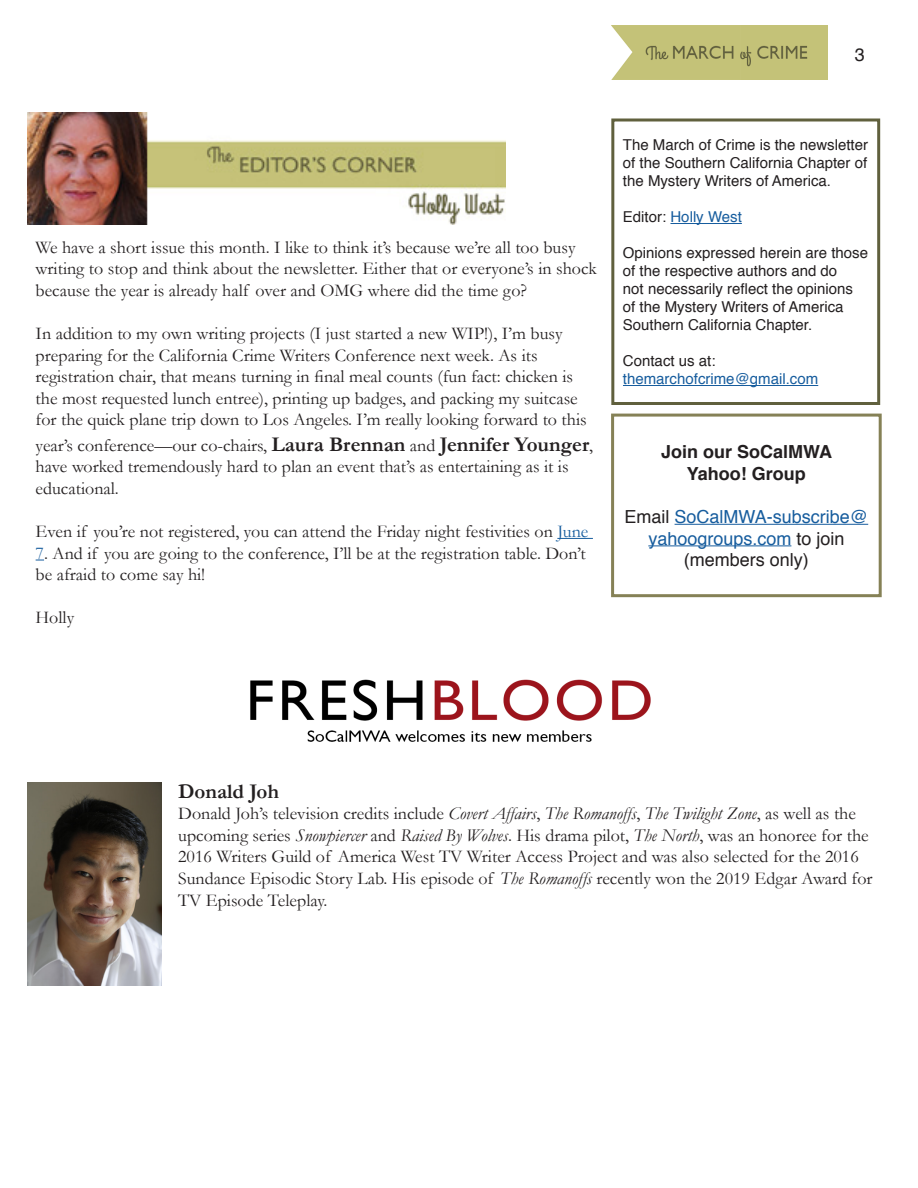
<style>
.page{position:relative;width:918px;height:1188px;background:#fff}
.page>*{position:absolute;margin:0;border:0;box-sizing:border-box;transform-origin:0 0}
.t1{font:700 21px "Garamond";color:#231f20}
.t2{font:18px/21.6px "Garamond";color:#231f20}
.t3{font:18px/21.6px "Helvetica";color:#175d9e;text-align:center}
.t4{font:700 18px/21.6px "Helvetica";color:#231f20;text-align:center}
.t5{font:18px "Helvetica";color:#231f20}
.t6{font:15px/18px "Helvetica";color:#231f20;text-align:justify}
.t7{font:15px "Helvetica";color:#175d9e}
.s1{font-weight:700;font-size:21px}
.s2{color:#175d9e}
.s3{color:#231f20}
.s4{font-style:italic}
</style>
<div class="page">
<img style="left:611px;top:26px;width:216px;height:54px">
<hr style="left:670px;top:223px;width:72px;height:1px;background:#175d9e">
<hr style="left:623px;top:385px;width:195px;height:1px;background:#175d9e">
<div style="left:611px;top:118px;width:269px;height:287px;border:3px solid #60603d"></div>
<hr style="left:557px;top:538px;width:36px;height:1px;background:#175d9e">
<hr style="left:675px;top:524px;width:193px;height:1px;background:#175d9e">
<hr style="left:648px;top:545px;width:143px;height:1px;background:#175d9e">
<div style="left:611px;top:414px;width:271px;height:183px;border:3px solid #858156"></div>
<img style="left:27px;top:112px;width:478px;height:113px">
<img style="left:250px;top:679px;width:401px;height:63px">
<img style="left:27px;top:783px;width:135px;height:202px">
<p class="t5" style="left:855px;top:41px;width:12px">3</p>
<p class="t2" style="left:36px;top:236px;width:563px">We have a short issue this month. I like to think it’s because we’re all too busy writing to stop and think about the newsletter. Either that or everyone’s in shock because the year is already half over and OMG where did the time go?</p>
<p class="t2" style="left:36px;top:322px;width:528px">In addition to my own writing projects (I just started a new WIP!), I’m busy</p>
<p class="t2" style="left:36px;top:344px;width:504px">preparing for the California Crime Writers Conference next week. As its</p>
<p class="t2" style="left:36px;top:366px;width:553px">registration chair, that means turning in final meal counts (fun fact: chicken is the most requested lunch entree), printing up badges, and packing my suitcase for the quick plane trip down to Los Angeles. I’m really looking forward to this</p>
<p class="t2" style="left:36px;top:434px;width:559px">year’s conference—our co-chairs, <span class="s1">Laura Brennan</span> and <span class="s1">Jennifer Younger</span>, have worked tremendously hard to plan an event that’s as entertaining as it is</p>
<p class="t2" style="left:36px;top:477px;width:85px">educational.</p>
<p class="t2" style="left:36px;top:520px;width:554px">Even if you’re not registered, you can attend the Friday night festivities on <span class="s2">June</span></p>
<p class="t2" style="left:36px;top:542px;width:552px"><span class="s2">7</span>. And if you are going to the conference, I’ll be at the registration table. Don’t be afraid to come say hi!</p>
<p class="t2" style="left:36px;top:607px;width:40px">Holly</p>
<p class="t6" style="left:623px;top:137px;width:247px">The March of Crime is the newsletter of the Southern California Chapter of the Mystery Writers of America.</p>
<p class="t7" style="left:623px;top:206px;width:120px"><span class="s3">Editor:</span> Holly West</p>
<p class="t6" style="left:623px;top:245px;width:247px;text-align:left">Opinions expressed herein are those of the respective authors and do<br>not necessarily reflect the opinions of the Mystery Writers of America Southern California Chapter.</p>
<p class="t6" style="left:623px;top:353px;width:94px">Contact us at:</p>
<p class="t7" style="left:623px;top:368px;width:197px">themarchofcrime@gmail.com</p>
<p class="t4" style="left:661px;top:441px;width:173px">Join our SoCalMWA<br>Yahoo! Group</p>
<p class="t3" style="left:625px;top:506px;width:245px"><span class="s3">Email</span> SoCalMWA-subscribe@ yahoogroups.com <span class="s3">to join</span></p>
<p class="t5" style="left:684px;top:546px;width:127px">(members only)</p>
<p class="t1" style="left:178px;top:778px;width:102px">Donald Joh</p>
<p class="t2" style="left:178px;top:803px;width:696px">Donald Joh’s television credits include <span class="s4">Covert Affairs</span>, <span class="s4">The Romanoffs</span>, <span class="s4">The Twilight Zone</span>, as well as the upcoming series <span class="s4">Snowpiercer</span> and <span class="s4">Raised By Wolves</span>. His drama pilot, <span class="s4">The North</span>, was an honoree for the 2016 Writers Guild of America West TV Writer Access Project and was also selected for the 2016<br>Sundance Episodic Story Lab. His episode of <span class="s4">The Romanoffs</span> recently won the 2019 Edgar Award for TV Episode Teleplay.</p>
</div>
